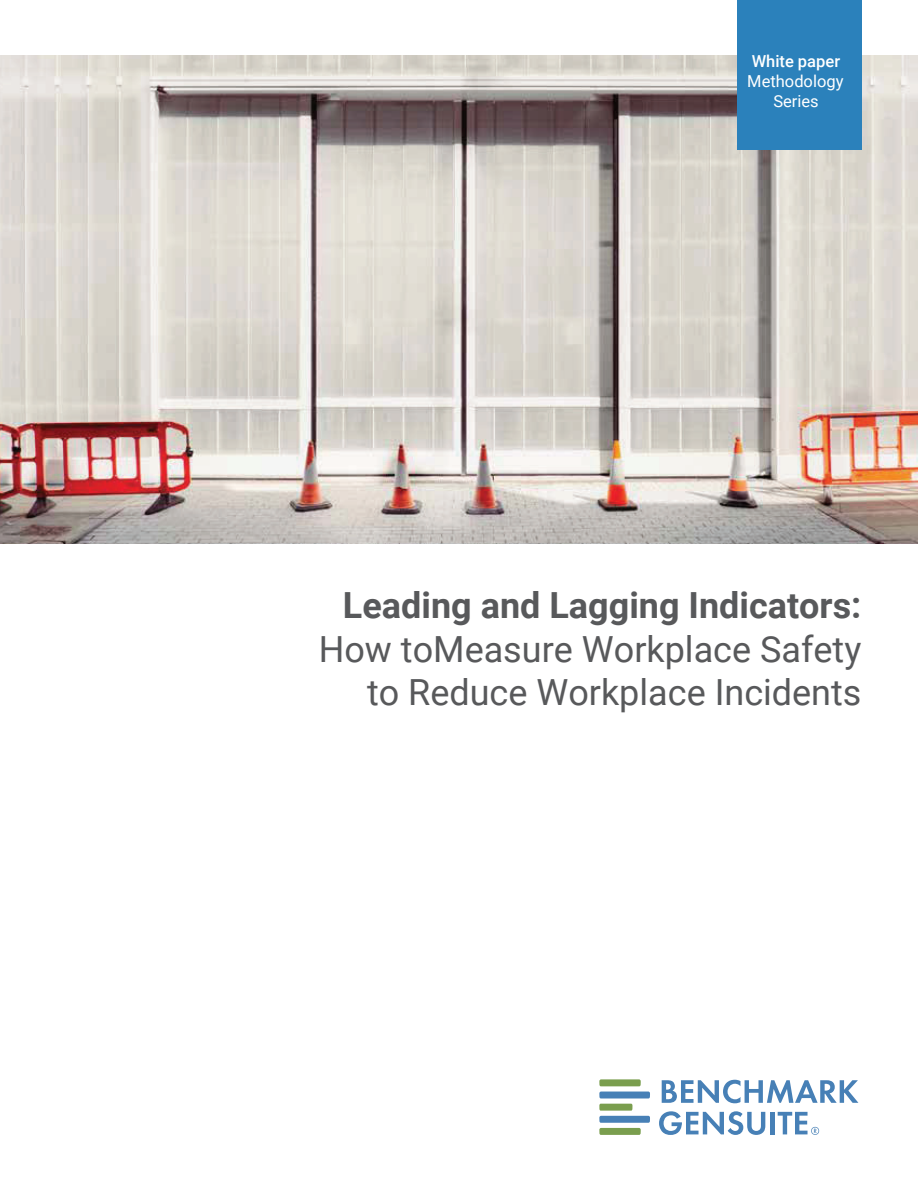
<style>
.page{position:relative;width:918px;height:1188px;background:#fff}
.page>*{position:absolute;margin:0;border:0;box-sizing:border-box;transform-origin:0 0}
.t1{font:36px/43.2px "Roboto";color:#58595b;text-align:right}
.t2{font:700 36px "Roboto";color:#58595b}
.t3{font:16.5px/19.8px "Roboto";color:#fff;text-align:center}
.t4{font:500 16.5px "Roboto";color:#fff}
</style>
<div class="page">
<img style="left:0;top:55px;width:918px;height:488px">
<div style="left:737px;top:0;width:124px;height:150px;background:#2b81bb"></div>
<svg style="left:599px;top:1079px;width:42px;height:7px"></svg>
<svg style="left:599px;top:1092px;width:51px;height:43px"></svg>
<svg style="left:662px;top:1080px;width:196px;height:23px"></svg>
<svg style="left:659px;top:1111px;width:106px;height:24px"></svg>
<div style="left:770px;top:1112px;width:5px;height:22px;background:#4780b6"></div>
<svg style="left:778px;top:1112px;width:41px;height:23px"></svg>
<p class="t4" style="left:752px;top:50px;width:90px">White paper</p>
<p class="t3" style="left:747px;top:70px;width:98px">Methodology<br>Series</p>
<p class="t2" style="left:343px;top:580px;width:520px">Leading and Lagging Indicators:</p>
<p class="t1" style="left:319px;top:626px;width:544px">How toMeasure Workplace Safety to Reduce Workplace Incidents</p>
</div>
